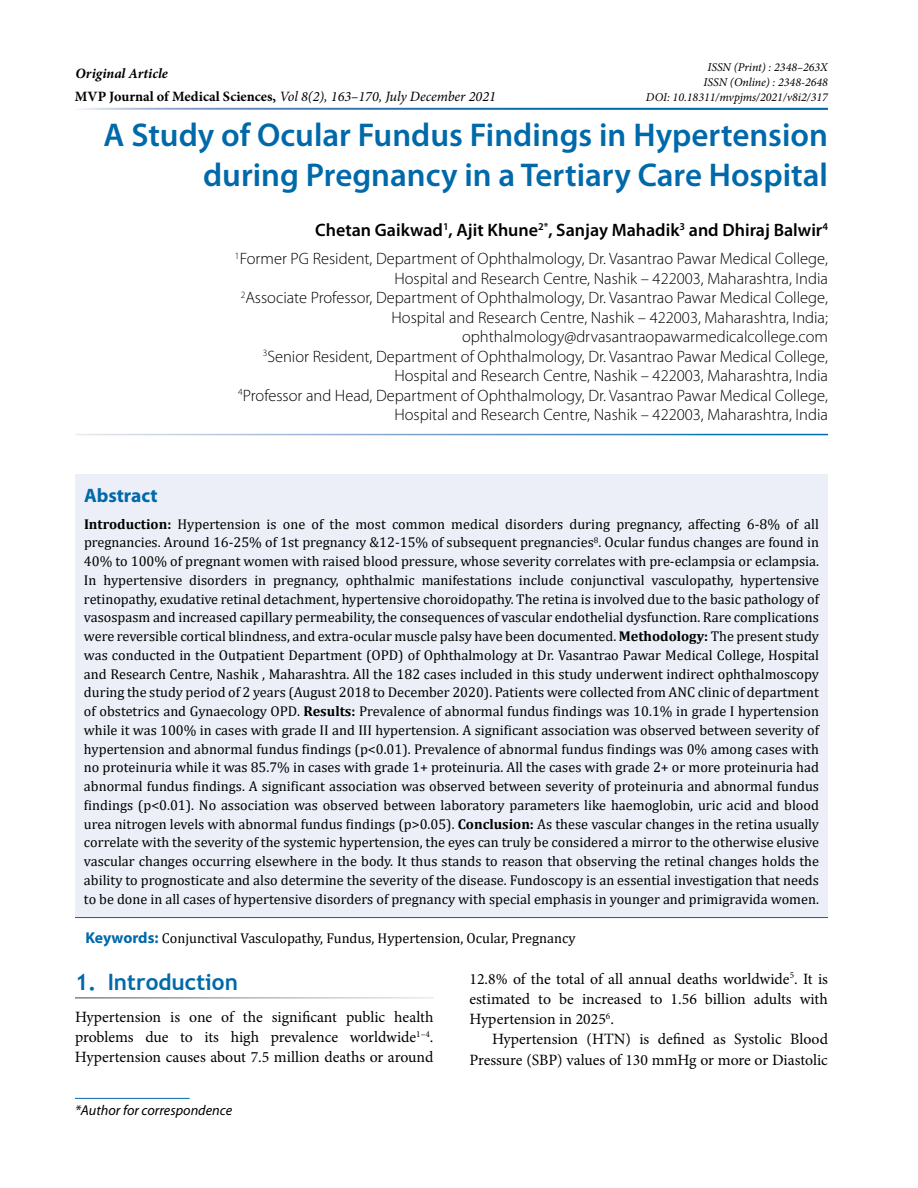
<style>
.page{position:relative;width:918px;height:1188px;background:#fff}
.page>*{position:absolute;margin:0;border:0;box-sizing:border-box;transform-origin:0 0}
.t1{font:600 33px/40.5px "Myriad Pro";color:#0069aa;text-align:right}
.t2{font:700 22.5px "Trebuchet MS";color:#0069aa}
.t3{font:700 19.5px "Myriad Pro";color:#0069aa}
.t4{font:600 18px "Myriad Pro";color:#000}
.t5{font:300 16.5px/19.5px "Myriad Pro";color:#000;text-align:right}
.t6{font:15.75px/20.2px "Minion Pro";color:#000;text-align:justify}
.t7{font:14.25px/18.8px "Cambria";color:#000;text-align:justify}
.t8{font:italic 14.25px "Minion Pro";color:#000}
.t9{font:italic 14.25px "Myriad Pro";color:#000}
.t10{font:italic 700 14.25px "Minion Pro";color:#000}
.t11{font:italic 12px/15px "Minion Pro";color:#000;text-align:right}
.s1{font-weight:700;font-style:normal}
.s2{font-weight:700}
.s3{font-family:"Myriad Pro";font-weight:700;font-size:15.75px;color:#0069aa}
</style>
<div class="page">
<div style="left:75px;top:474px;width:753px;height:444px;background:#eceff7"></div>
<hr style="left:75px;top:917px;width:753px;height:1px;background:#0069aa">
<hr style="left:75px;top:1098px;width:115px;height:1px;background:#0069aa">
<p class="t10" style="left:76px;top:63px;width:94px">Original Article</p>
<p class="t8" style="left:75px;top:87px;width:423px"><span class="s1">MVP Journal of Medical Sciences,</span> Vol 8(2), 163–170, July December 2021</p>
<p class="t11" style="left:646px;top:60px;width:184px">ISSN (Print) : 2348–263X<br>ISSN (Online) : 2348-2648<br>DOI: 10.18311/mvpjms/2021/v8i2/317</p>
<h1 class="t1" style="left:104px;top:114px;width:726px">A Study of Ocular Fundus Findings in Hypertension during Pregnancy in a Tertiary Care Hospital</h1>
<p class="t4" style="left:315px;top:218px;width:514px">Chetan Gaikwad<sup>1</sup>, Ajit Khune<sup>2*</sup>, Sanjay Mahadik<sup>3</sup> and Dhiraj Balwir<sup>4</sup></p>
<p class="t5" style="left:235px;top:249px;width:595px"><sup>1</sup>Former PG Resident, Department of Ophthalmology, Dr. Vasantrao Pawar Medical College, Hospital and Research Centre, Nashik – 422003, Maharashtra, India<br><sup>2</sup>Associate Professor, Department of Ophthalmology, Dr. Vasantrao Pawar Medical College, Hospital and Research Centre, Nashik – 422003, Maharashtra, India; ophthalmology@drvasantraopawarmedicalcollege.com<br><sup>3</sup>Senior Resident, Department of Ophthalmology, Dr. Vasantrao Pawar Medical College, Hospital and Research Centre, Nashik – 422003, Maharashtra, India<br><sup>4</sup>Professor and Head, Department of Ophthalmology, Dr. Vasantrao Pawar Medical College, Hospital and Research Centre, Nashik – 422003, Maharashtra, India</p>
<h3 class="t3" style="left:84px;top:483px;width:75px">Abstract</h3>
<p class="t7" style="left:84px;top:514px;width:737px"><span class="s2">Introduction:</span> Hypertension is one of the most common medical disorders during pregnancy, affecting 6-8% of all pregnancies. Around 16-25% of 1st pregnancy &amp;12-15% of subsequent pregnancies<sup>8</sup>. Ocular fundus changes are found in 40% to 100% of pregnant women with raised blood pressure, whose severity correlates with pre-eclampsia or eclampsia.<br>In hypertensive disorders in pregnancy, ophthalmic manifestations include conjunctival vasculopathy, hypertensive retinopathy, exudative retinal detachment, hypertensive choroidopathy. The retina is involved due to the basic pathology of vasospasm and increased capillary permeability, the consequences of vascular endothelial dysfunction. Rare complications were reversible cortical blindness, and extra-ocular muscle palsy have been documented. <span class="s2">Methodology:</span> The present study was conducted in the Outpatient Department (OPD) of Ophthalmology at Dr. Vasantrao Pawar Medical College, Hospital and Research Centre, Nashik , Maharashtra. All the 182 cases included in this study underwent indirect ophthalmoscopy during the study period of 2 years (August 2018 to December 2020). Patients were collected from ANC clinic of department of obstetrics and Gynaecology OPD. <span class="s2">Results:</span> Prevalence of abnormal fundus findings was 10.1% in grade I hypertension while it was 100% in cases with grade II and III hypertension. A significant association was observed between severity of hypertension and abnormal fundus findings (p&lt;0.01). Prevalence of abnormal fundus findings was 0% among cases with no proteinuria while it was 85.7% in cases with grade 1+ proteinuria. All the cases with grade 2+ or more proteinuria had abnormal fundus findings. A significant association was observed between severity of proteinuria and abnormal fundus findings (p&lt;0.01). No association was observed between laboratory parameters like haemoglobin, uric acid and blood urea nitrogen levels with abnormal fundus findings (p&gt;0.05). <span class="s2">Conclusion:</span> As these vascular changes in the retina usually correlate with the severity of the systemic hypertension, the eyes can truly be considered a mirror to the otherwise elusive vascular changes occurring elsewhere in the body. It thus stands to reason that observing the retinal changes holds the ability to prognosticate and also determine the severity of the disease. Fundoscopy is an essential investigation that needs to be done in all cases of hypertensive disorders of pregnancy with special emphasis in younger and primigravida women.</p>
<p class="t7" style="left:86px;top:929px;width:492px"><span class="s3">Keywords:</span> Conjunctival Vasculopathy, Fundus, Hypertension, Ocular, Pregnancy</p>
<h2 class="t2" style="left:75px;top:968px;width:164px">1. Introduction</h2>
<p class="t6" style="left:75px;top:1007px;width:360px">Hypertension is one of the significant public health problems due to its high prevalence worldwide<sup>1–4</sup>.<br>Hypertension causes about 7.5 million deaths or around</p>
<p class="t9" style="left:75px;top:1102px;width:159px">*Author for correspondence</p>
<p class="t6" style="left:470px;top:969px;width:360px">12.8% of the total of all annual deaths worldwide<sup>5</sup>. It is estimated to be increased to 1.56 billion adults with Hypertension in 2025<sup>6</sup>.</p>
<p class="t6" style="left:469px;top:1029px;width:360px;text-align:right">Hypertension (HTN) is defined as Systolic Blood<br>Pressure (SBP) values of 130 mmHg or more or Diastolic</p>
</div>
